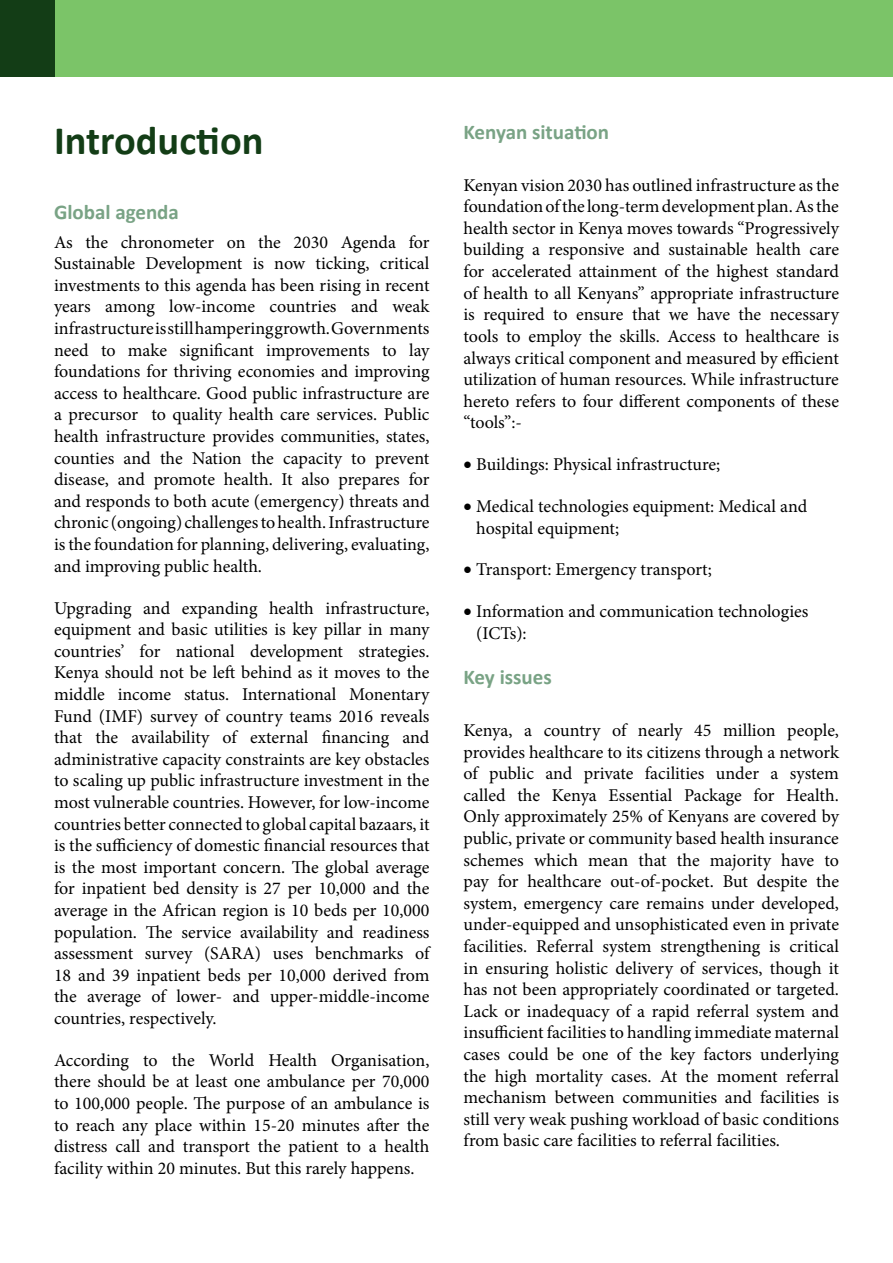
<style>
.page{position:relative;width:893px;height:1263px;background:#fff}
.page>*{position:absolute;margin:0;border:0;box-sizing:border-box;transform-origin:0 0}
.t1{font:700 40.5px "Calibri";color:#133d16}
.t2{font:700 21px "Calibri";color:#79a385}
.t3{font:18px/21.6px "Minion Pro";color:#000;text-align:justify}
</style>
<div class="page">
<div style="left:0;top:0;width:893px;height:77px;background:#7bc468"></div>
<div style="left:0;top:0;width:54px;height:77px;background:#133d16"></div>
<h1 class="t1" style="left:54px;top:114px;width:211px">Introduction</h1>
<p class="t2" style="left:54px;top:198px;width:126px">Global agenda</p>
<p class="t3" style="left:54px;top:231px;width:377px">As the chronometer on the 2030 Agenda for Sustainable Development is now ticking, critical investments to this agenda has been rising in recent years among low-income countries and weak infrastructure is still hampering growth. Governments need to make significant improvements to lay foundations for thriving economies and improving access to healthcare. Good public infrastructure are a precursor to quality health care services. Public health infrastructure provides communities, states, counties and the Nation the capacity to prevent disease, and promote health. It also prepares for and responds to both acute (emergency) threats and chronic (ongoing) challenges to health. Infrastructure is the foundation for planning, delivering, evaluating, and improving public health.</p>
<p class="t3" style="left:54px;top:597px;width:377px">Upgrading and expanding health infrastructure, equipment and basic utilities is key pillar in many countries’ for national development strategies.<br>Kenya should not be left behind as it moves to the middle income status. International Monentary Fund (IMF) survey of country teams 2016 reveals that the availability of external financing and administrative capacity constraints are key obstacles to scaling up public infrastructure investment in the most vulnerable countries. However, for low-income countries better connected to global capital bazaars, it is the sufficiency of domestic financial resources that is the most important concern. The global average for inpatient bed density is 27 per 10,000 and the average in the African region is 10 beds per 10,000 population. The service availability and readiness assessment survey (SARA) uses benchmarks of 18 and 39 inpatient beds per 10,000 derived from the average of lower- and upper-middle-income countries, respectively.</p>
<p class="t3" style="left:54px;top:1049px;width:377px">According to the World Health Organisation, there should be at least one ambulance per 70,000 to 100,000 people. The purpose of an ambulance is to reach any place within 15-20 minutes after the distress call and transport the patient to a health facility within 20 minutes. But this rarely happens.</p>
<p class="t2" style="left:463px;top:119px;width:147px">Kenyan situation</p>
<p class="t3" style="left:463px;top:174px;width:377px">Kenyan vision 2030 has outlined infrastructure as the foundation of the long-term development plan. As the health sector in Kenya moves towards “Progressively building a responsive and sustainable health care for accelerated attainment of the highest standard of health to all Kenyans” appropriate infrastructure is required to ensure that we have the necessary tools to employ the skills. Access to healthcare is always critical component and measured by efficient utilization of human resources. While infrastructure hereto refers to four different components of these “tools”:-</p>
<p class="t3" style="left:463px;top:454px;width:258px">• Buildings: Physical infrastructure;</p>
<p class="t3" style="left:476px;top:495px;width:333px;text-indent:-13px">• Medical technologies equipment: Medical and hospital equipment;</p>
<p class="t3" style="left:463px;top:559px;width:250px">• Transport: Emergency transport;</p>
<p class="t3" style="left:476px;top:601px;width:334px;text-indent:-13px">• Information and communication technologies (ICTs):</p>
<p class="t2" style="left:463px;top:664px;width:90px">Key issues</p>
<p class="t3" style="left:463px;top:719px;width:377px">Kenya, a country of nearly 45 million people, provides healthcare to its citizens through a network of public and private facilities under a system called the Kenya Essential Package for Health.<br>Only approximately 25% of Kenyans are covered by public, private or community based health insurance schemes which mean that the majority have to pay for healthcare out-of-pocket. But despite the system, emergency care remains under developed, under-equipped and unsophisticated even in private facilities. Referral system strengthening is critical in ensuring holistic delivery of services, though it has not been appropriately coordinated or targeted.<br>Lack or inadequacy of a rapid referral system and insufficient facilities to handling immediate maternal cases could be one of the key factors underlying the high mortality cases. At the moment referral mechanism between communities and facilities is still very weak pushing workload of basic conditions from basic care facilities to referral facilities.</p>
</div>
